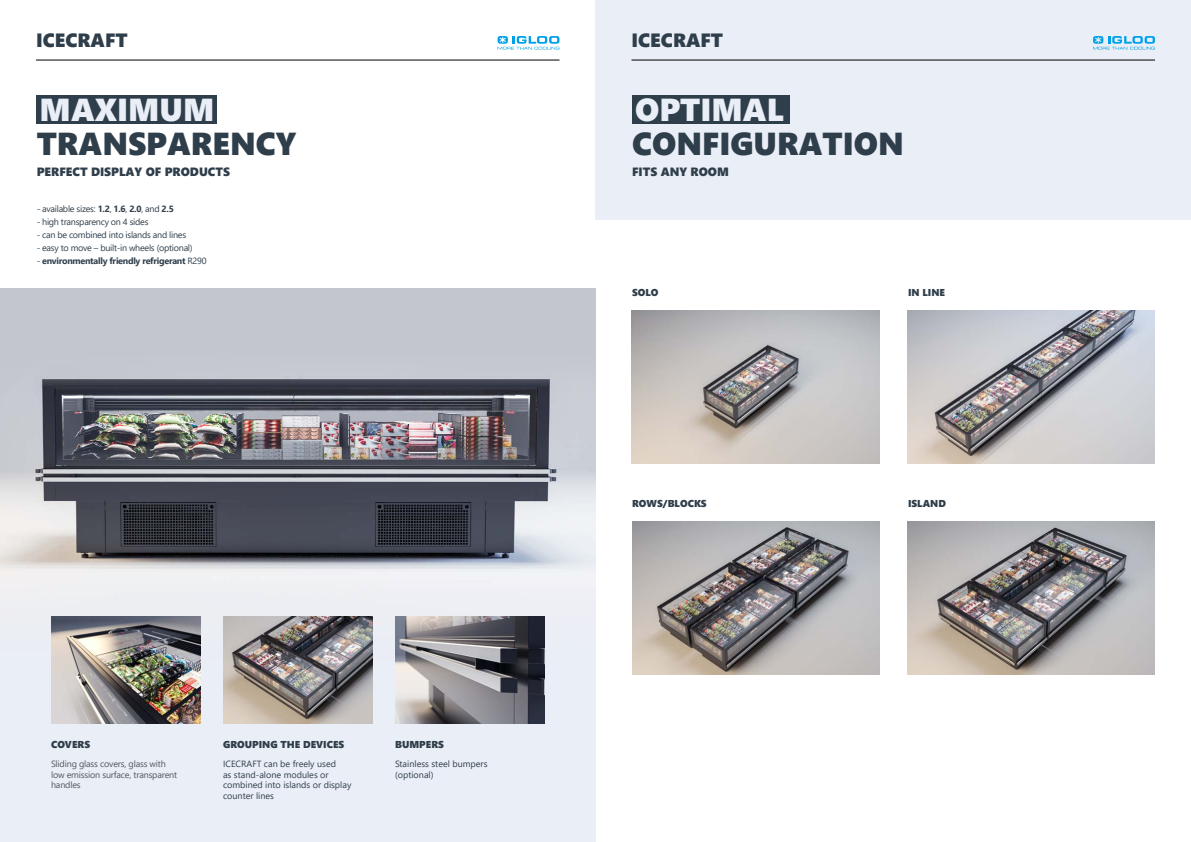
<style>
.page{position:relative;width:1191px;height:842px;background:#fff}
.page>*{position:absolute;margin:0;border:0;box-sizing:border-box;transform-origin:0 0}
.t1{font:31.8px "Segoe UI Black";color:#2f3e4b}
.t2{font:31.8px "Segoe UI Black";color:#eaeef6}
.t3{font:19.2px "Segoe UI Black";color:#2f3e4b}
.t4{font:12px "Segoe UI Black";color:#2f3e4b}
.t5{font:10px "Segoe UI Black";color:#2f3e4b}
.t6{font:9px "Segoe UI";letter-spacing:-.03em;color:#2f3e4b}
.t7{font:9px/10.8px "Segoe UI";color:#2f3e4b}
.t8{font:9px/10.8px "Segoe UI";letter-spacing:-.02em;color:#52585f}
.t9{font:700 9px "Segoe UI";letter-spacing:-.03em;color:#2f3e4b}
.s1{font-weight:700}
.s2{font-weight:400}
</style>
<div class="page">
<div style="left:37px;top:95px;width:180px;height:28px;background:#2f3e4b"></div>
<div style="left:0;top:451px;width:595px;height:391px;background:#eaeef6"></div>
<img style="left:0;top:391px;width:595px;height:271px">
<hr style="left:36px;top:60px;width:523px;height:1px;background:#000">
<div style="left:0;top:289px;width:595px;height:102px;background:#c3c6cf"></div>
<img style="left:51px;top:617px;width:149px;height:106px">
<img style="left:223px;top:617px;width:149px;height:106px">
<img style="left:395px;top:617px;width:149px;height:106px">
<div style="left:595px;top:0;width:596px;height:219px;background:#eaeef6"></div>
<img style="left:631px;top:311px;width:248px;height:153px">
<img style="left:632px;top:521px;width:247px;height:154px">
<img style="left:907px;top:311px;width:248px;height:153px">
<img style="left:907px;top:521px;width:248px;height:154px">
<div style="left:632px;top:95px;width:157px;height:28px;background:#2f3e4b"></div>
<hr style="left:631px;top:60px;width:524px;height:1px;background:#000">
<svg style="left:497px;top:36px;width:62px;height:14px"></svg>
<svg style="left:1093px;top:36px;width:62px;height:14px"></svg>
<h2 class="t3" style="left:36px;top:27px;width:93px">ICECRAFT</h2>
<h1 class="t2" style="left:40px;top:86px;width:176px">MAXIMUM</h1>
<h1 class="t1" style="left:37px;top:121px;width:261px">TRANSPARENCY</h1>
<h3 class="t4" style="left:37px;top:163px;width:195px">PERFECT DISPLAY OF PRODUCTS</h3>
<p class="t6" style="left:37px;top:200px;width:139px">- available sizes: <span class="s1">1.2</span>, <span class="s1">1.6</span>, <span class="s1">2.0</span>, and <span class="s1">2.5</span></p>
<p class="t6" style="left:37px;top:213px;width:113px">- high transparency on 4 sides</p>
<p class="t6" style="left:37px;top:226px;width:151px">- can be combined into islands and lines</p>
<p class="t6" style="left:37px;top:239px;width:157px">- easy to move – built-in wheels (optional)</p>
<p class="t9" style="left:37px;top:252px;width:171px"><span class="s2">-</span> environmentally friendly refrigerant <span class="s2">R290</span></p>
<p class="t5" style="left:51px;top:737px;width:41px">COVERS</p>
<p class="t5" style="left:223px;top:737px;width:123px">GROUPING THE DEVICES</p>
<p class="t5" style="left:395px;top:737px;width:50px">BUMPERS</p>
<p class="t8" style="left:51px;top:757px;width:128px">Sliding glass covers, glass with low emission surface, transparent handles</p>
<p class="t7" style="left:223px;top:757px;width:130px">ICECRAFT can be freely used<br>as stand-alone modules or combined into islands or display counter lines</p>
<p class="t7" style="left:395px;top:757px;width:94px">Stainless steel bumpers (optional)</p>
<h2 class="t3" style="left:631px;top:27px;width:93px">ICECRAFT</h2>
<h1 class="t2" style="left:635px;top:86px;width:150px">OPTIMAL</h1>
<h1 class="t1" style="left:632px;top:121px;width:273px">CONFIGURATION</h1>
<h3 class="t4" style="left:632px;top:163px;width:98px">FITS ANY ROOM</h3>
<p class="t5" style="left:632px;top:286px;width:28px">SOLO</p>
<p class="t5" style="left:632px;top:496px;width:76px">ROWS/BLOCKS</p>
<p class="t5" style="left:908px;top:286px;width:38px">IN LINE</p>
<p class="t5" style="left:908px;top:496px;width:39px">ISLAND</p>
</div>
